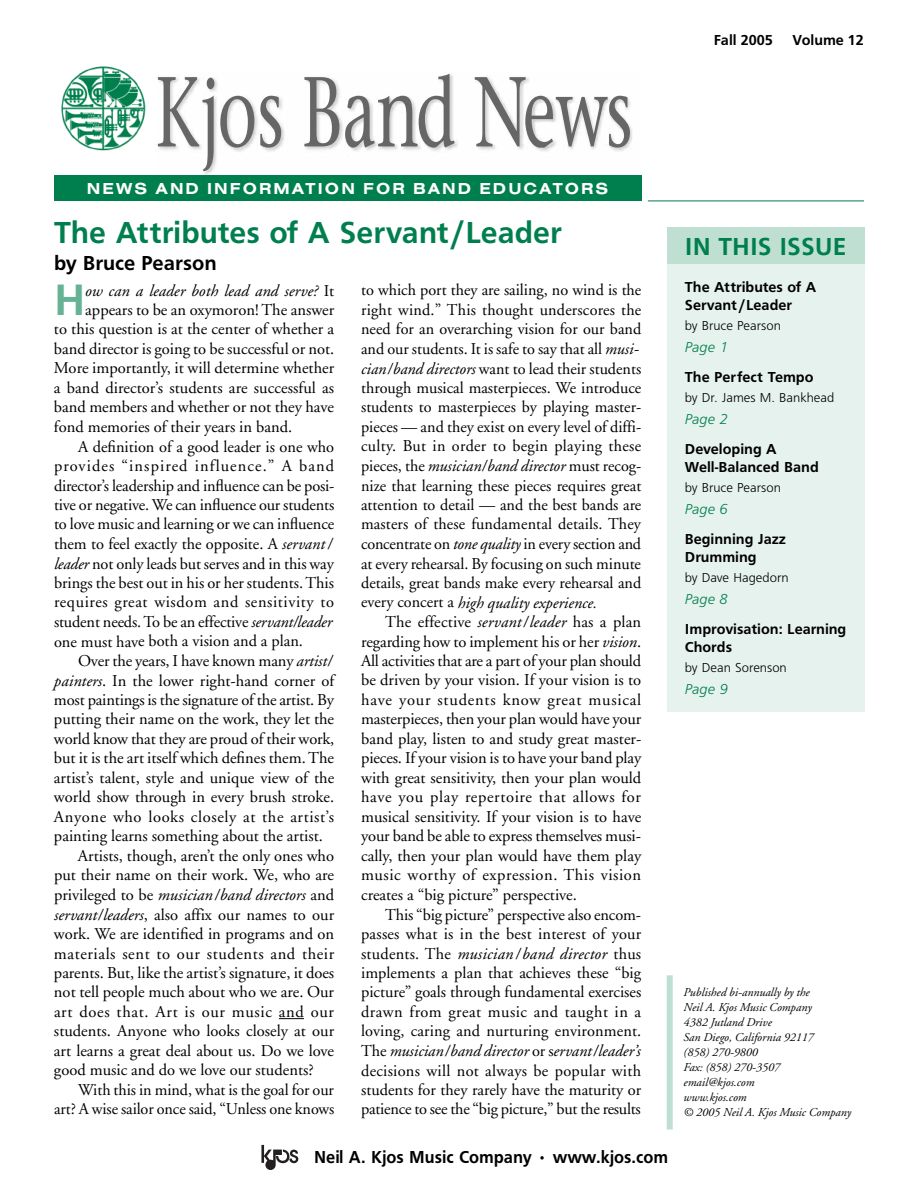
<style>
.page{position:relative;width:918px;height:1188px;background:#fff}
.page>*{position:absolute;margin:0;border:0;box-sizing:border-box;transform-origin:0 0}
.t1{font:99px "Stone Serif";color:#666;scale:.67 1}
.t2{font:45.6px "Frugal Sans Bold DTC";color:#66b295}
.t3{font:31.5px "Frugal Sans Bold DTC";color:#007f4e}
.t4{font:25.5px "Frugal Sans Bold DTC";color:#007f4e}
.t5{font:21px "Frugal Sans Bold DTC";color:#000}
.t6{font:18px "Frugal Sans Bold DTC";color:#000;scale:.95 1}
.t7{font:16.5px/19.5px "Adobe Garamond";color:#000;text-align:justify}
.t8{font:italic 16.5px "Adobe Garamond";color:#000}
.t9{font:16.5px "Adobe Garamond";letter-spacing:.035em;color:#000}
.t10{font:16.5px "Adobe Garamond";letter-spacing:.04em;color:#000}
.t11{font:16.5px "Sans Extended Medium DTC";letter-spacing:.13em;color:#fff;scale:.95 1}
.t12{font:16.5px "Adobe Garamond";letter-spacing:.07em;color:#000}
.t13{font:15px/18px "Frugal Sans Bold DTC";color:#000}
.t14{font:15px "Frugal Sans Light Italic DTC";letter-spacing:-.01em;color:#007f4e}
.t15{font:13.5px "Frugal Sans Light DTC";color:#000}
.t16{font:italic 12px/15px "Adobe Garamond";color:#000}
.s1{font-style:normal}
.s2{font-style:italic}
</style>
<div class="page">
<img style="left:156px;top:74px;width:485px;height:102px">
<svg style="left:261px;top:1145px;width:37px;height:25px"></svg>
<svg style="left:279px;top:1018px;width:25px;height:1px"></svg>
<div style="left:54px;top:176px;width:587px;height:25px;background:#007f4e"></div>
<img style="left:61px;top:66px;width:85px;height:85px">
<hr style="left:648px;top:200px;width:216px;height:1px;background:#007f4e">
<div style="left:667px;top:975px;width:6px;height:155px;background:#bfdfd3"></div>
<div style="left:667px;top:254px;width:197px;height:458px;background:#e6f2ed"></div>
<div style="left:667px;top:228px;width:197px;height:36px;background:#bfdfd3"></div>
<h1 class="t1" style="left:155px;top:74px;width:714px">Kjos Band News</h1>
<p class="t11" style="left:87px;top:179px;width:551px">NEWS AND INFORMATION FOR BAND EDUCATORS</p>
<h3 class="t3" style="left:54px;top:214px;width:509px">The Attributes of A Servant/Leader</h3>
<p class="t5" style="left:54px;top:250px;width:164px">by Bruce Pearson</p>
<h2 class="t2" style="left:54px;top:273px;width:33px">H</h2>
<p class="t8" style="left:85px;top:284px;width:250px">ow can a leader both lead and serve? <span class="s1">It</span></p>
<p class="t7" style="left:85px;top:301px;width:250px">appears to be an oxymoron! The answer</p>
<p class="t7" style="left:54px;top:321px;width:282px">to this question is at the center of whether a</p>
<p class="t7" style="left:54px;top:340px;width:282px">band director is going to be successful or not.</p>
<p class="t7" style="left:54px;top:360px;width:282px">More importantly, it will determine whether</p>
<p class="t7" style="left:54px;top:379px;width:282px">a band director’s students are successful as</p>
<p class="t7" style="left:54px;top:399px;width:282px">band members and whether or not they have</p>
<p class="t7" style="left:54px;top:418px;width:240px">fond memories of their years in band.</p>
<p class="t7" style="left:78px;top:438px;width:258px">A definition of a good leader is one who</p>
<p class="t12" style="left:54px;top:459px;width:282px">provides “inspired influence.” A band</p>
<p class="t7" style="left:54px;top:477px;width:282px">director’s leadership and influence can be posi-</p>
<p class="t7" style="left:54px;top:496px;width:282px">tive or negative. We can influence our students</p>
<p class="t7" style="left:54px;top:516px;width:282px">to love music and learning or we can influence</p>
<p class="t7" style="left:54px;top:535px;width:279px">them to feel exactly the opposite. A <span class="s2">servant /</span></p>
<p class="t7" style="left:54px;top:555px;width:281px"><span class="s2">leader</span> not only leads but serves and in this way</p>
<p class="t7" style="left:54px;top:574px;width:281px">brings the best out in his or her students. This</p>
<p class="t10" style="left:54px;top:596px;width:282px">requires great wisdom and sensitivity to</p>
<p class="t7" style="left:54px;top:613px;width:280px">student needs. To be an effective <span class="s2">servant/leader</span></p>
<p class="t7" style="left:54px;top:633px;width:251px">one must have both a vision and a plan.</p>
<p class="t7" style="left:78px;top:652px;width:255px">Over the years, I have known many <span class="s2">artist/</span></p>
<p class="t7" style="left:54px;top:672px;width:282px"><span class="s2">painters</span>. In the lower right-hand corner of</p>
<p class="t7" style="left:54px;top:691px;width:281px">most paintings is the signature of the artist. By</p>
<p class="t7" style="left:54px;top:711px;width:282px">putting their name on the work, they let the</p>
<p class="t7" style="left:54px;top:730px;width:282px">world know that they are proud of their work,</p>
<p class="t7" style="left:54px;top:750px;width:282px">but it is the art itself which defines them. The</p>
<p class="t7" style="left:54px;top:769px;width:282px">artist’s talent, style and unique view of the</p>
<p class="t7" style="left:54px;top:789px;width:282px">world show through in every brush stroke.</p>
<p class="t9" style="left:54px;top:810px;width:282px">Anyone who looks closely at the artist’s</p>
<p class="t7" style="left:54px;top:828px;width:270px">painting learns something about the artist.</p>
<p class="t7" style="left:78px;top:847px;width:258px">Artists, though, aren’t the only ones who</p>
<p class="t7" style="left:54px;top:867px;width:282px">put their name on their work. We, who are</p>
<p class="t8" style="left:54px;top:888px;width:282px"><span class="s1">privileged to be</span> musician /band directors <span class="s1">and</span></p>
<p class="t7" style="left:54px;top:906px;width:282px"><span class="s2">servant/leaders</span>, also affix our names to our</p>
<p class="t7" style="left:54px;top:925px;width:282px">work. We are identified in programs and on</p>
<p class="t9" style="left:54px;top:947px;width:282px">materials sent to our students and their</p>
<p class="t7" style="left:54px;top:964px;width:282px">parents. But, like the artist’s signature, it does</p>
<p class="t7" style="left:54px;top:984px;width:282px">not tell people much about who we are. Our</p>
<p class="t10" style="left:54px;top:1005px;width:282px">art does that. Art is our music and our</p>
<p class="t7" style="left:54px;top:1023px;width:282px">students. Anyone who looks closely at our</p>
<p class="t7" style="left:54px;top:1042px;width:282px">art learns a great deal about us. Do we love</p>
<p class="t7" style="left:54px;top:1062px;width:261px">good music and do we love our students?</p>
<p class="t7" style="left:78px;top:1081px;width:257px">With this in mind, what is the goal for our</p>
<p class="t7" style="left:54px;top:1101px;width:282px">art? A wise sailor once said, “Unless one knows</p>
<p class="t7" style="left:361px;top:282px;width:282px;text-align:left">to which port they are sailing, no wind is the right wind.” This thought underscores the need for an overarching vision for our band and our students. It is safe to say that all <span class="s2">musi&shy;cian/band directors</span> want to lead their students through musical masterpieces. We introduce students to masterpieces by playing master&shy;pieces — and they exist on every level of diffi&shy;culty. But in order to begin playing these pieces, the <span class="s2">musician/band director</span> must recog&shy;nize that learning these pieces requires great attention to detail — and the best bands are masters of these fundamental details. They concentrate on <span class="s2">tone quality</span> in every section and at every rehearsal. By focusing on such minute details, great bands make every rehearsal and every concert a <span class="s2">high quality experience.</span></p>
<p class="t7" style="left:361px;top:613px;width:282px;text-indent:24px">The effective <span class="s2">servant/leader</span> has a plan regarding how to implement his or her <span class="s2">vision</span>.<br>All activities that are a part of your plan should be driven by your vision. If your vision is to have your students know great musical masterpieces, then your plan would have your band play, listen to and study great master&shy;pieces. If your vision is to have your band play with great sensitivity, then your plan would have you play repertoire that allows for musical sensitivity. If your vision is to have your band be able to express themselves musi&shy;cally, then your plan would have them play music worthy of expression. This vision creates a “big picture” perspective.</p>
<p class="t7" style="left:361px;top:906px;width:282px;text-indent:24px">This “big picture” perspective also encom&shy;passes what is in the best interest of your students. The <span class="s2">musician / band director</span> thus implements a plan that achieves these “big picture” goals through fundamental exercises drawn from great music and taught in a loving, caring and nurturing environment.<br>The <span class="s2">musician/band director</span> or s<span class="s2">ervant/leader’s </span>decisions will not always be popular with students for they rarely have the maturity or patience to see the “big picture,” but the results</p>
<p class="t6" style="left:314px;top:1146px;width:374px">Neil A. Kjos Music Company • www.kjos.com</p>
<p class="t13" style="left:714px;top:30px;width:60px">Fall 2005</p>
<p class="t13" style="left:793px;top:30px;width:73px">Volume 12</p>
<h3 class="t4" style="left:685px;top:231px;width:163px">IN THIS ISSUE</h3>
<p class="t13" style="left:685px;top:278px;width:133px">The Attributes of A<br>Servant /Leader</p>
<p class="t15" style="left:685px;top:318px;width:98px">by Bruce Pearson</p>
<p class="t14" style="left:685px;top:338px;width:44px">Page 1</p>
<p class="t13" style="left:685px;top:368px;width:130px">The Perfect Tempo</p>
<p class="t15" style="left:685px;top:390px;width:151px">by Dr. James M. Bankhead</p>
<p class="t14" style="left:685px;top:410px;width:44px">Page 2</p>
<p class="t13" style="left:685px;top:440px;width:135px">Developing A<br>Well-Balanced Band</p>
<p class="t15" style="left:685px;top:480px;width:98px">by Bruce Pearson</p>
<p class="t14" style="left:685px;top:500px;width:44px">Page 6</p>
<p class="t13" style="left:685px;top:530px;width:103px">Beginning Jazz<br>Drumming</p>
<p class="t15" style="left:685px;top:570px;width:105px">by Dave Hagedorn</p>
<p class="t14" style="left:685px;top:590px;width:44px">Page 8</p>
<p class="t13" style="left:685px;top:620px;width:163px">Improvisation: Learning<br>Chords</p>
<p class="t15" style="left:685px;top:660px;width:103px">by Dean Sorenson</p>
<p class="t14" style="left:685px;top:680px;width:44px">Page 9</p>
<p class="t16" style="left:684px;top:986px;width:169px">Published bi-annually by the<br>Neil A. Kjos Music Company<br>4382 Jutland Drive<br>San Diego, California 92117<br>(858) 270-9800<br>Fax: (858) 270-3507 email@kjos.com<br>www.kjos.com<br>© 2005 Neil A. Kjos Music Company</p>
</div>
